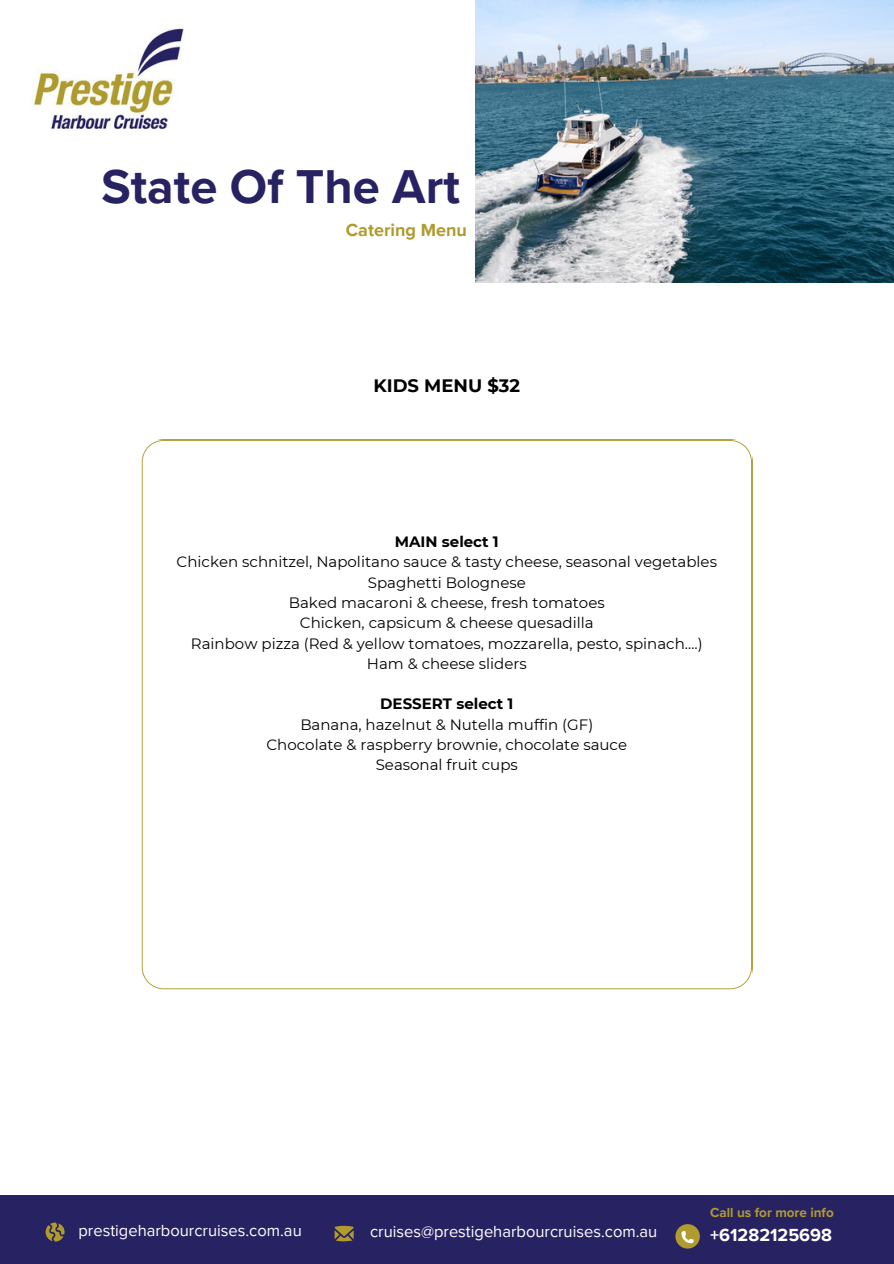
<style>
.page{position:relative;width:894px;height:1264px;background:#fff}
.page>*{position:absolute;margin:0;border:0;box-sizing:border-box;transform-origin:0 0}
.t1{font:700 48.9px "Proxima Nova";color:#272261}
.t2{font:700 18px "Proxima Nova";color:#fff}
.t3{font:700 18px "Proxima Nova";color:#b09b2e}
.t4{font:700 18px "Montserrat";color:#000}
.t5{font:16.5px "Proxima Nova";color:#fff}
.t6{font:15px/20.2px "Montserrat";color:#000;text-align:center}
.t7{font:700 13.5px "Proxima Nova";color:#b09b2e}
.s1{font-weight:700}
</style>
<div class="page">
<div style="left:0;top:1195px;width:893px;height:68px;background:#272261"></div>
<svg style="left:46px;top:1222px;width:19px;height:19px"></svg>
<svg style="left:334px;top:1225px;width:19px;height:16px"></svg>
<svg style="left:675px;top:1224px;width:24px;height:24px"></svg>
<svg style="left:681px;top:1230px;width:12px;height:13px"></svg>
<img style="left:33px;top:28px;width:151px;height:101px">
<svg style="left:142px;top:440px;width:609px;height:549px"></svg>
<img style="left:476px;top:0;width:417px;height:282px">
<h5 class="t1" style="left:101px;top:158px;width:360px">State Of The Art</h5>
<h4 class="t3" style="left:346px;top:220px;width:122px">Catering Menu</h4>
<h4 class="t4" style="left:373px;top:375px;width:148px">KIDS MENU $32</h4>
<p class="t6" style="left:176px;top:531px;width:541px"><span class="s1">MAIN select 1<br></span>Chicken schnitzel, Napolitano sauce &amp; tasty cheese, seasonal vegetables Spaghetti Bolognese<br>Baked macaroni &amp; cheese, fresh tomatoes<br>Chicken, capsicum &amp; cheese quesadilla<br>Rainbow pizza (Red &amp; yellow tomatoes, mozzarella, pesto, spinach….)<br>Ham &amp; cheese sliders</p>
<p class="t6" style="left:266px;top:693px;width:362px"><span class="s1">DESSERT select 1<br></span>Banana, hazelnut &amp; Nutella muffin (GF)<br>Chocolate &amp; raspberry brownie, chocolate sauce<br>Seasonal fruit cups</p>
<p class="t7" style="left:710px;top:1204px;width:125px">Call us for more info</p>
<p class="t5" style="left:78px;top:1220px;width:225px">prestigeharbourcruises.com.au</p>
<p class="t5" style="left:370px;top:1221px;width:289px">cruises@prestigeharbourcruises.com.au</p>
<p class="t2" style="left:710px;top:1224px;width:123px">+61282125698</p>
</div>
